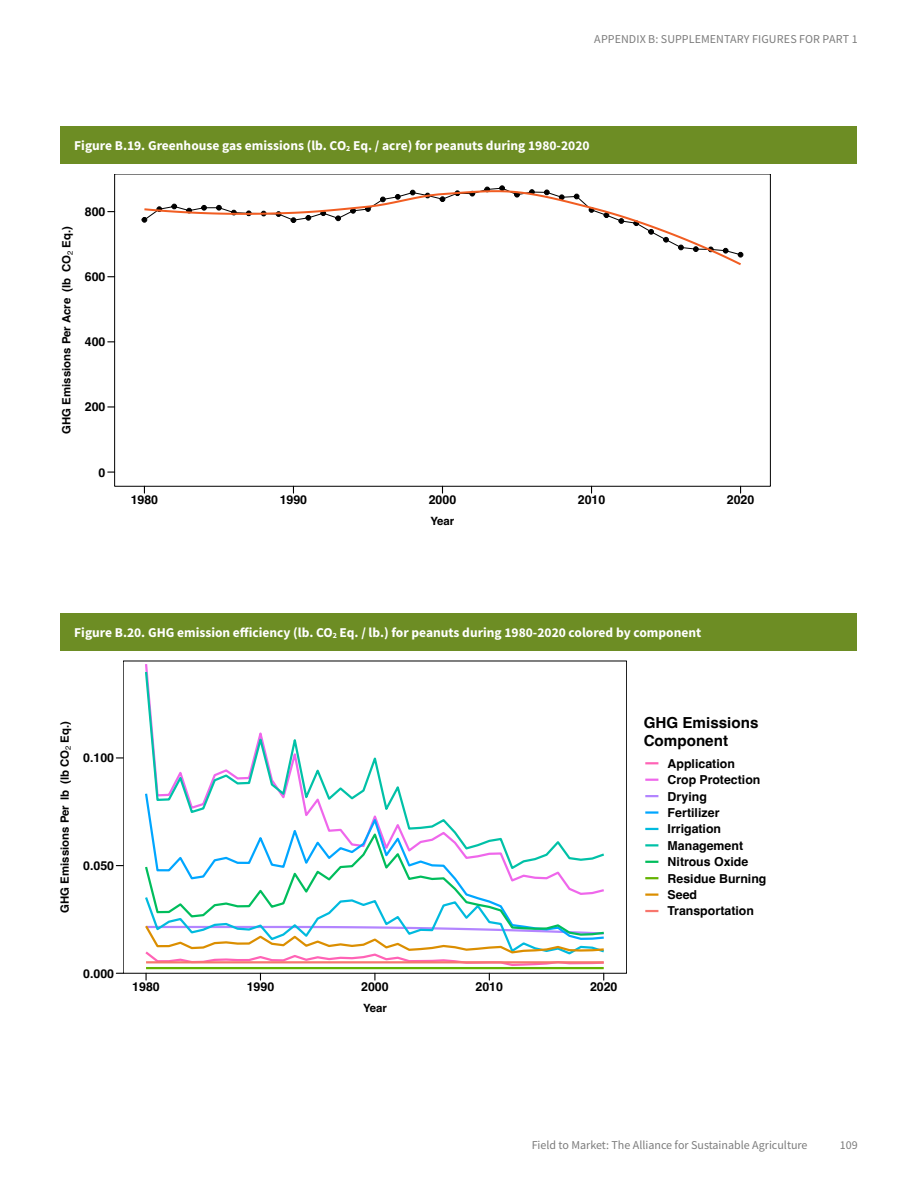
<style>
.page{position:relative;width:918px;height:1188px;background:#fff}
.page>*{position:absolute;margin:0;border:0;box-sizing:border-box;transform-origin:0 0}
.t1{font:700 15.15px/18.3px "Helvetica";color:#000}
.t2{font:700 13.5px "Source Sans Pro";color:#fff}
.t3{font:700 12.3px/16.4px "Helvetica";color:#000}
.t4{font:12px "Source Sans Pro";color:#7c7c7c}
.t5{font:700 11.4px "Helvetica";color:#000}
</style>
<div class="page">
<svg style="left:142px;top:189px;width:601px;height:76px"></svg>
<svg style="left:108px;top:406px;width:7px;height:2px"></svg>
<div style="left:61px;top:126px;width:796px;height:37px;background:#6d8d24"></div>
<svg style="left:145px;top:670px;width:308px;height:159px"></svg>
<svg style="left:145px;top:829px;width:459px;height:66px"></svg>
<hr style="left:146px;top:967px;width:458px;height:2px;background:#64b200">
<svg style="left:145px;top:895px;width:459px;height:71px"></svg>
<hr style="left:146px;top:961px;width:458px;height:2px;background:#f8766d">
<svg style="left:645px;top:762px;width:13px;height:2px"></svg>
<svg style="left:645px;top:779px;width:13px;height:2px"></svg>
<svg style="left:645px;top:795px;width:13px;height:2px"></svg>
<svg style="left:645px;top:811px;width:13px;height:3px"></svg>
<svg style="left:645px;top:827px;width:14px;height:4px"></svg>
<svg style="left:645px;top:828px;width:13px;height:2px"></svg>
<svg style="left:645px;top:844px;width:13px;height:2px"></svg>
<svg style="left:645px;top:861px;width:13px;height:2px"></svg>
<svg style="left:645px;top:877px;width:13px;height:2px"></svg>
<svg style="left:645px;top:894px;width:13px;height:2px"></svg>
<svg style="left:645px;top:909px;width:14px;height:4px"></svg>
<svg style="left:645px;top:910px;width:13px;height:2px"></svg>
<div style="left:61px;top:613px;width:796px;height:37px;background:#6d8d24"></div>
<p class="t4" style="left:594px;top:31px;width:265px">APPENDIX B: SUPPLEMENTARY FIGURES FOR PART 1</p>
<p class="t2" style="left:74px;top:136px;width:517px">Figure B.19. Greenhouse gas emissions (lb. CO<sub>2</sub> Eq. / acre) for peanuts during 1980-2020</p>
<p class="t5" style="left:60px;top:434px;width:209px;rotate:-90deg">GHG Emissions Per Acre (lb CO<sub>2</sub> Eq.)</p>
<p class="t3" style="left:85px;top:205px;width:22px">800</p>
<p class="t3" style="left:85px;top:270px;width:22px">600</p>
<p class="t3" style="left:85px;top:335px;width:22px">400</p>
<p class="t3" style="left:85px;top:400px;width:22px">200</p>
<p class="t3" style="left:99px;top:465px;width:8px">0</p>
<p class="t3" style="left:131px;top:493px;width:29px">1980</p>
<p class="t3" style="left:280px;top:493px;width:29px">1990</p>
<p class="t3" style="left:429px;top:493px;width:29px">2000</p>
<p class="t3" style="left:578px;top:493px;width:29px">2010</p>
<p class="t3" style="left:727px;top:493px;width:29px">2020</p>
<p class="t5" style="left:431px;top:514px;width:25px">Year</p>
<p class="t2" style="left:74px;top:623px;width:629px">Figure B.20. GHG emission efficiency (lb. CO<sub>2</sub> Eq. / lb.) for peanuts during 1980-2020 colored by component</p>
<p class="t5" style="left:58px;top:913px;width:193px;rotate:-90deg">GHG Emissions Per lb (lb CO<sub>2</sub> Eq.)</p>
<p class="t1" style="left:644px;top:715px;width:116px">GHG Emissions<br>Component</p>
<p class="t3" style="left:83px;top:751px;width:32px">0.100</p>
<p class="t3" style="left:668px;top:757px;width:100px">Application<br>Crop Protection<br>Drying<br>Fertilizer<br>Irrigation<br>Management<br>Nitrous Oxide<br>Residue Burning<br>Seed<br>Transportation</p>
<p class="t3" style="left:83px;top:859px;width:32px">0.050</p>
<p class="t3" style="left:83px;top:967px;width:32px">0.000</p>
<p class="t3" style="left:132px;top:980px;width:29px">1980</p>
<p class="t3" style="left:247px;top:980px;width:29px">1990</p>
<p class="t3" style="left:361px;top:980px;width:29px">2000</p>
<p class="t3" style="left:476px;top:980px;width:29px">2010</p>
<p class="t3" style="left:590px;top:980px;width:29px">2020</p>
<p class="t5" style="left:363px;top:1001px;width:25px">Year</p>
<p class="t4" style="left:532px;top:1137px;width:277px">Field to Market: The Alliance for Sustainable Agriculture</p>
<p class="t4" style="left:840px;top:1137px;width:19px">109</p>
</div>
